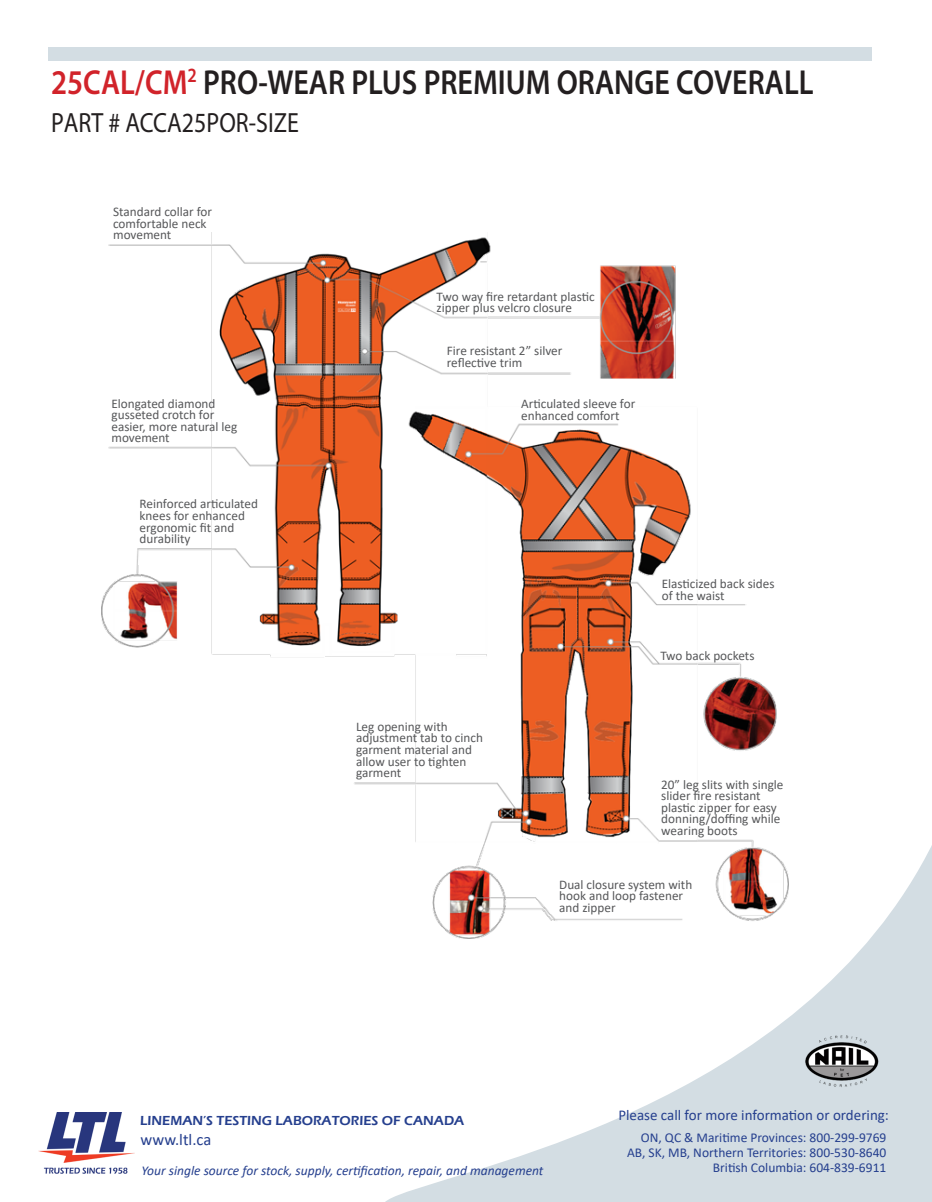
<style>
.page{position:relative;width:932px;height:1202px;background:#fff}
.page>*{position:absolute;margin:0;border:0;box-sizing:border-box;transform-origin:0 0}
.t1{font:600 34.8px "Myriad Pro";color:#231f20;scale:.86 1}
.t2{font:27.9px "Myriad Pro";color:#231f20;scale:.86 1}
.t3{font:16.5px "Calibri";color:#253f8e}
.t4{font:15px "Calibri";color:#253f8e}
.t5{font:13.5px "Calibri";color:#253f8e}
.t6{font:italic 13.5px "Calibri";color:#253f8e}
.t7{font:600 13.5px "Eras ITC";color:#253f8e}
.t8{font:13.2px/11.6px "Calibri";color:#57585a}
.s1{color:#d1232a}
</style>
<div class="page">
<svg style="left:45px;top:845px;width:887px;height:357px"></svg>
<div style="left:48px;top:47px;width:823px;height:14px;background:#d3dde3"></div>
<img style="left:38px;top:1112px;width:96px;height:61px">
<img style="left:803px;top:1033px;width:77px;height:55px">
<img style="left:101px;top:233px;width:687px;height:705px">
<p class="t1" style="left:51px;top:60px;width:888px"><span class="s1">25CAL/CM</span><sup>2</sup> PRO-WEAR PLUS PREMIUM ORANGE COVERALL</p>
<p class="t2" style="left:51px;top:105px;width:290px">PART # ACCA25POR-SIZE</p>
<p class="t8" style="left:113px;top:206px;width:100px">Standard collar for comfortable neck movement</p>
<p class="t8" style="left:111px;top:397px;width:127px">Elongated diamond gusseted crotch for easier, more natural leg movement</p>
<p class="t8" style="left:140px;top:498px;width:120px">Reinforced articulated knees for enhanced ergonomic fit and durability</p>
<p class="t8" style="left:436px;top:290px;width:160px">Two way fire retardant plastic zipper plus velcro closure</p>
<p class="t8" style="left:447px;top:345px;width:117px">Fire resistant 2” silver reflective trim</p>
<p class="t8" style="left:521px;top:397px;width:116px">Articulated sleeve for enhanced comfort</p>
<p class="t8" style="left:356px;top:720px;width:128px">Leg opening with adjustment tab to cinch garment material and allow user to tighten garment</p>
<p class="t8" style="left:661px;top:578px;width:114px">Elasticized back sides of the waist</p>
<p class="t8" style="left:660px;top:649px;width:96px">Two back pockets</p>
<p class="t8" style="left:661px;top:778px;width:124px">20” leg slits with single slider fire resistant plastic zipper for easy donning/doffing while wearing boots</p>
<p class="t8" style="left:559px;top:878px;width:135px">Dual closure system with hook and loop fastener and zipper</p>
<p class="t7" style="left:140px;top:1112px;width:325px">LINEMAN’S TESTING LABORATORIES OF CANADA</p>
<p class="t3" style="left:141px;top:1128px;width:72px">www.ltl.ca</p>
<p class="t6" style="left:142px;top:1161px;width:403px">Your single source for stock, supply, certification, repair, and management</p>
<p class="t4" style="left:618px;top:1104px;width:272px">Please call for more information or ordering:</p>
<p class="t5" style="left:640px;top:1128px;width:247px">ON, QC &amp; Maritime Provinces: 800-299-9769</p>
<p class="t5" style="left:627px;top:1143px;width:261px">AB, SK, MB, Northern Territories: 800-530-8640</p>
<p class="t5" style="left:713px;top:1158px;width:175px">British Columbia: 604-839-6911</p>
</div>
